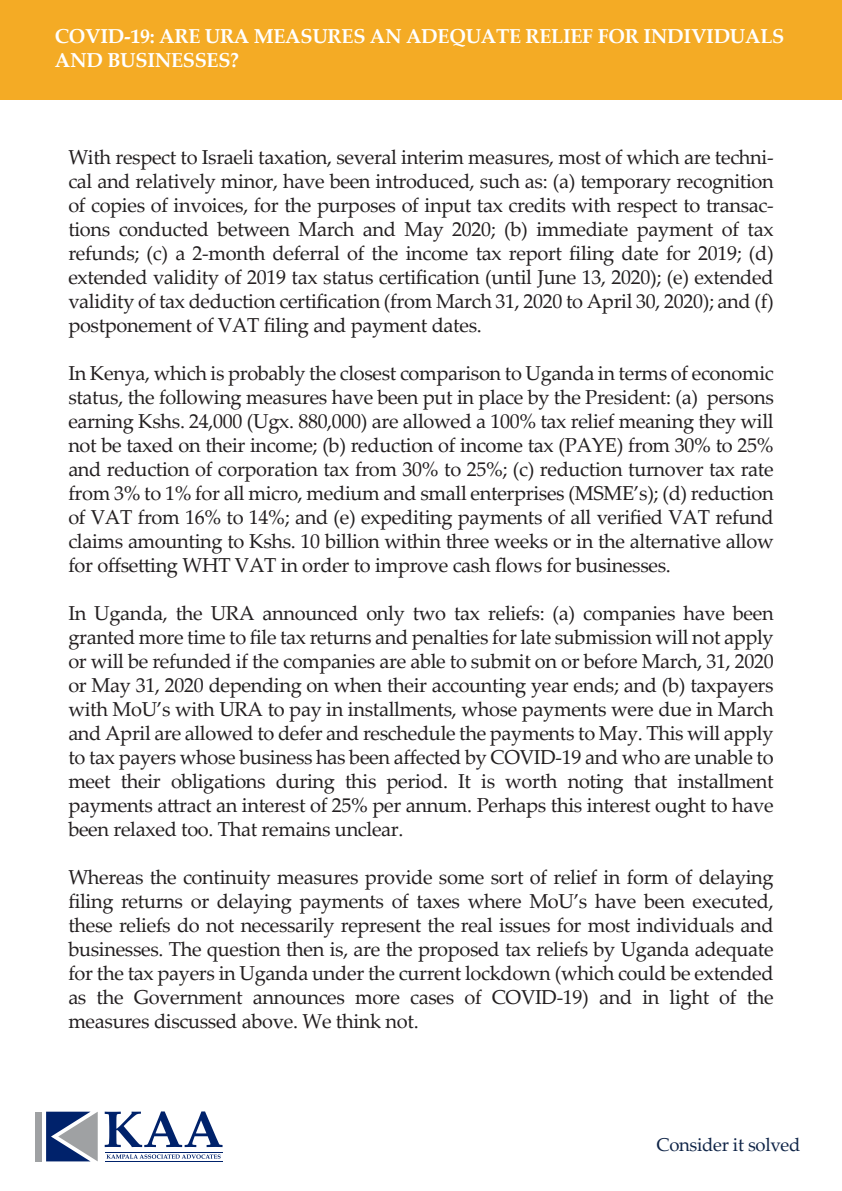
<style>
.page{position:relative;width:842px;height:1191px;background:#fff}
.page>*{position:absolute;margin:0;border:0;box-sizing:border-box;transform-origin:0 0}
.t1{font:20.2px/24px "Palatino Linotype";letter-spacing:-.015em;color:#231f20;text-align:justify}
.t2{font:700 20.2px/24px "Palatino Linotype";letter-spacing:-.015em;color:#fff}
.t3{font:18.6px "Palatino Linotype";letter-spacing:-.015em;color:#0f2447}
</style>
<div class="page">
<svg style="left:105px;top:1111px;width:118px;height:36px"></svg>
<hr style="left:105px;top:1151px;width:117px;height:1px;background:#00226b">
<hr style="left:105px;top:1161px;width:117px;height:1px;background:#00226b">
<svg style="left:107px;top:1154px;width:114px;height:4px"></svg>
<div style="left:35px;top:1111px;width:7px;height:50px;background:#9fa1a3"></div>
<svg style="left:46px;top:1111px;width:52px;height:50px;background:#647497"></svg>
<div style="left:0;top:0;width:842px;height:100px;background:#f4ab25"></div>
<p class="t2" style="left:55px;top:23px;width:731px">COVID-19: ARE URA MEASURES AN ADEQUATE RELIEF FOR INDIVIDUALS<br>AND BUSINESSES?</p>
<p class="t1" style="left:68px;top:144px;width:707px">With respect to Israeli taxation, several interim measures, most of which are techni&shy;cal and relatively minor, have been introduced, such as: (a) temporary recognition of copies of invoices, for the purposes of input tax credits with respect to transac&shy;tions conducted between March and May 2020; (b) immediate payment of tax refunds; (c) a 2-month deferral of the income tax report filing date for 2019; (d) extended validity of 2019 tax status certification (until June 13, 2020); (e) extended validity of tax deduction certification (from March 31, 2020 to April 30, 2020); and (f) postponement of VAT filing and payment dates.</p>
<p class="t1" style="left:68px;top:360px;width:707px">In Kenya, which is probably the closest comparison to Uganda in terms of economic status, the following measures have been put in place by the President: (a) persons earning Kshs. 24,000 (Ugx. 880,000) are allowed a 100% tax relief meaning they will not be taxed on their income; (b) reduction of income tax (PAYE) from 30% to 25% and reduction of corporation tax from 30% to 25%; (c) reduction turnover tax rate from 3% to 1% for all micro, medium and small enterprises (MSME’s); (d) reduction of VAT from 16% to 14%; and (e) expediting payments of all verified VAT refund claims amounting to Kshs. 10 billion within three weeks or in the alternative allow for offsetting WHT VAT in order to improve cash flows for businesses.</p>
<p class="t1" style="left:68px;top:600px;width:707px">In Uganda, the URA announced only two tax reliefs: (a) companies have been granted more time to file tax returns and penalties for late submission will not apply or will be refunded if the companies are able to submit on or before March, 31, 2020 or May 31, 2020 depending on when their accounting year ends; and (b) taxpayers with MoU’s with URA to pay in installments, whose payments were due in March and April are allowed to defer and reschedule the payments to May. This will apply to tax payers whose business has been affected by COVID-19 and who are unable to meet their obligations during this period. It is worth noting that installment payments attract an interest of 25% per annum. Perhaps this interest ought to have been relaxed too. That remains unclear.</p>
<p class="t1" style="left:68px;top:864px;width:707px">Whereas the continuity measures provide some sort of relief in form of delaying filing returns or delaying payments of taxes where MoU’s have been executed, these reliefs do not necessarily represent the real issues for most individuals and businesses. The question then is, are the proposed tax reliefs by Uganda adequate for the tax payers in Uganda under the current lockdown (which could be extended as the Government announces more cases of COVID-19) and in light of the measures discussed above. We think not.</p>
<p class="t3" style="left:656px;top:1131px;width:145px">Consider it solved</p>
</div>
